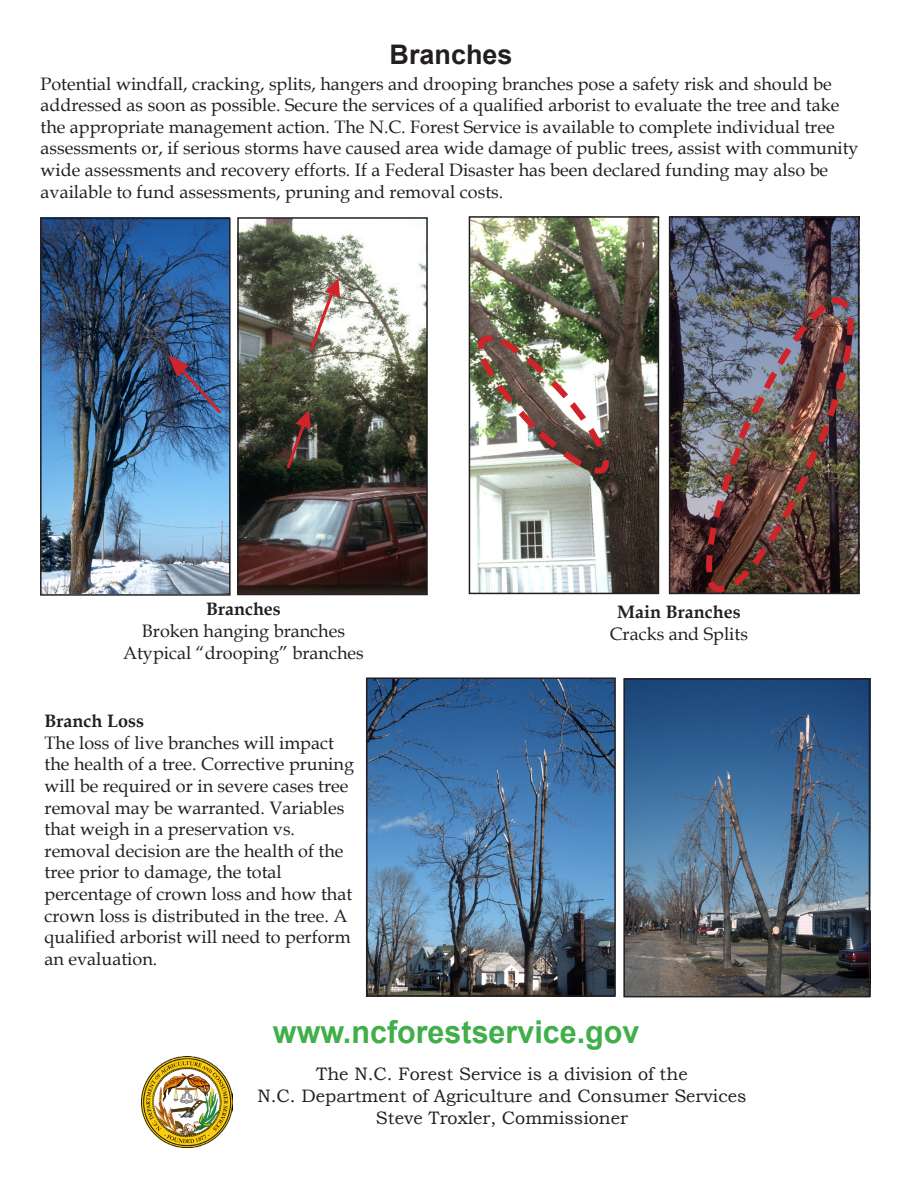
<style>
.page{position:relative;width:918px;height:1188px;background:#fff}
.page>*{position:absolute;margin:0;border:0;box-sizing:border-box;transform-origin:0 0}
.t1{font:700 31.5px "Arial";color:#40ae49}
.t2{font:700 27px "Arial";color:#231f20}
.t3{font:18px/21.6px "Book Antiqua";color:#231f20}
.t4{font:18px "Bookman Old Style";color:#231f20}
.t5{font:700 18px "Book Antiqua";color:#231f20}
.s1{font-weight:700}
</style>
<div class="page">
<img style="left:369px;top:680px;width:244px;height:314px">
<div style="left:366px;top:677px;width:250px;height:320px;border:2px solid #231f20"></div>
<img style="left:472px;top:219px;width:184px;height:372px">
<div style="left:469px;top:216px;width:190px;height:378px;border:2px solid #231f20"></div>
<img style="left:626px;top:681px;width:241px;height:313px">
<div style="left:623px;top:678px;width:247px;height:319px;border:2px solid #231f20"></div>
<img style="left:672px;top:219px;width:184px;height:372px">
<div style="left:669px;top:216px;width:190px;height:378px;border:2px solid #231f20"></div>
<img style="left:41px;top:217px;width:189px;height:376px">
<div style="left:40px;top:218px;width:191px;height:378px;border:2px solid #231f20"></div>
<img style="left:240px;top:220px;width:185px;height:372px">
<div style="left:237px;top:217px;width:191px;height:378px;border:2px solid #231f20"></div>
<img style="left:142px;top:1057px;width:90px;height:91px">
<img style="left:473px;top:331px;width:141px;height:144px">
<svg style="left:308px;top:278px;width:32px;height:75px"></svg>
<svg style="left:284px;top:409px;width:28px;height:63px"></svg>
<svg style="left:167px;top:353px;width:57px;height:64px"></svg>
<img style="left:695px;top:292px;width:165px;height:303px">
<p class="t2" style="left:390px;top:37px;width:125px">Branches</p>
<p class="t3" style="left:40px;top:72px;width:820px">Potential windfall, cracking, splits, hangers and drooping branches pose a safety risk and should be addressed as soon as possible. Secure the services of a qualified arborist to evaluate the tree and take the appropriate management action. The N.C. Forest Service is available to complete individual tree assessments or, if serious storms have caused area wide damage of public trees, assist with community wide assessments and recovery efforts. If a Federal Disaster has been declared funding may also be available to fund assessments, pruning and removal costs.</p>
<p class="t3" style="left:123px;top:598px;width:242px;text-align:center"><span class="s1">Branches<br></span>Broken hanging branches<br>Atypical “drooping” branches</p>
<p class="t3" style="left:45px;top:710px;width:311px"><span class="s1">Branch Loss<br></span>The loss of live branches will impact the health of a tree. Corrective pruning will be required or in severe cases tree removal may be warranted. Variables that weigh in a preservation vs. removal decision are the health of the tree prior to damage, the total percentage of crown loss and how that crown loss is distributed in the tree. A qualified arborist will need to perform an evaluation.</p>
<p class="t5" style="left:617px;top:600px;width:125px">Main Branches</p>
<p class="t3" style="left:610px;top:622px;width:140px">Cracks and Splits</p>
<p class="t1" style="left:273px;top:1011px;width:368px">www.ncforestservice.gov</p>
<p class="t4" style="left:316px;top:1062px;width:373px">The N.C. Forest Service is a division of the</p>
<p class="t4" style="left:258px;top:1084px;width:490px">N.C. Department of Agriculture and Consumer Services</p>
<p class="t4" style="left:376px;top:1106px;width:253px">Steve Troxler, Commissioner</p>
</div>
